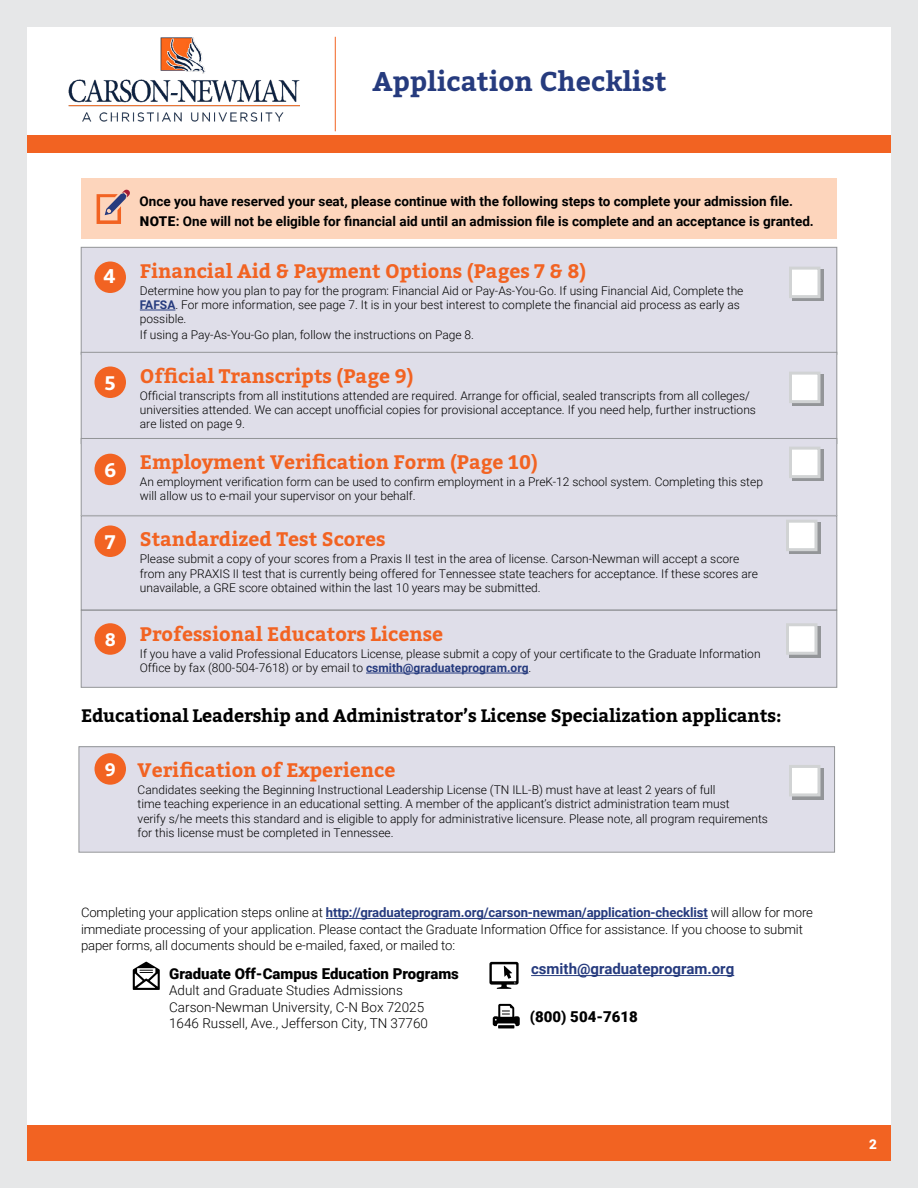
<style>
.page{position:relative;width:918px;height:1188px;background:#fff}
.page>*{position:absolute;margin:0;border:0;box-sizing:border-box;transform-origin:0 0}
.t1{font:700 27px "Bitter";color:#263b7e}
.t2{font:700 19.5px "Bitter";color:#f26322}
.t3{font:700 19.5px "Bitter";color:#fff}
.t4{font:700 18px "Bitter";letter-spacing:-.01em;color:#000}
.t5{font:700 18px "Bitter";color:#fff}
.t6{font:900 15px "Roboto";color:#000}
.t7{font:700 15px "Roboto";color:#263b7e}
.t8{font:700 13.5px/19.5px "Roboto";color:#000}
.t9{font:300 13.5px/16.5px "Roboto";color:#000}
.t10{font:900 13.5px "Roboto";color:#fff}
.t11{font:300 13.2px/16.5px "Roboto";letter-spacing:-.01em;color:#000}
.t12{font:300 12px/14.2px "Roboto";color:#000}
.s1{font-weight:900}
.s2{font-weight:700;color:#263b7e}
</style>
<div class="page">
<div style="left:27px;top:1125px;width:864px;height:36px;background:#f26322"></div>
<div style="left:0;top:0;width:918px;height:1188px;border:27px solid #e6e7e8"></div>
<div style="left:27px;top:135px;width:864px;height:18px;background:#f26322"></div>
<hr style="left:335px;top:37px;width:1px;height:94px;background:#f26322">
<img style="left:68px;top:37px;width:231px;height:85px">
<hr style="left:326px;top:918px;width:382px;height:1px;background:#263b7e">
<svg style="left:133px;top:962px;width:27px;height:28px"></svg>
<svg style="left:493px;top:1004px;width:27px;height:24px"></svg>
<hr style="left:531px;top:975px;width:203px;height:1px;background:#263b7e">
<svg style="left:489px;top:962px;width:30px;height:27px"></svg>
<div style="left:81px;top:178px;width:756px;height:61px;background:#fdd5bc"></div>
<svg style="left:97px;top:189px;width:33px;height:35px"></svg>
<div style="left:81px;top:247px;width:756px;height:107px;background:#dfdee9"></div>
<hr style="left:140px;top:310px;width:35px;height:1px;background:#263b7e">
<div style="left:81px;top:247px;width:756px;height:107px;border:1px solid #939598"></div>
<div style="left:94px;top:262px;width:32px;height:31px;background:#f26322;border-radius:50%"></div>
<svg style="left:792px;top:270px;width:32px;height:31px"></svg>
<div style="left:789px;top:267px;width:31px;height:31px;background:#fff;border:3px solid #d1d3d4"></div>
<div style="left:81px;top:352px;width:756px;height:92px;background:#dfdee9"></div>
<div style="left:81px;top:352px;width:756px;height:92px;border:1px solid #939598"></div>
<div style="left:94px;top:367px;width:32px;height:31px;background:#f26322;border-radius:50%"></div>
<svg style="left:792px;top:375px;width:32px;height:31px"></svg>
<div style="left:789px;top:372px;width:31px;height:31px;background:#fff;border:3px solid #d1d3d4"></div>
<div style="left:81px;top:438px;width:756px;height:77px;background:#dfdee9"></div>
<div style="left:81px;top:438px;width:756px;height:78px;border:1px solid #939598"></div>
<div style="left:94px;top:454px;width:32px;height:31px;background:#f26322;border-radius:50%"></div>
<svg style="left:792px;top:450px;width:32px;height:31px"></svg>
<div style="left:789px;top:447px;width:31px;height:31px;background:#fff;border:3px solid #d1d3d4"></div>
<div style="left:81px;top:516px;width:756px;height:94px;background:#dfdee9"></div>
<div style="left:81px;top:516px;width:756px;height:94px;border:1px solid #939598"></div>
<div style="left:94px;top:525px;width:32px;height:32px;background:#f26322;border-radius:50%"></div>
<div style="left:81px;top:610px;width:756px;height:77px;background:#dfdee9"></div>
<hr style="left:366px;top:673px;width:163px;height:1px;background:#263b7e">
<div style="left:81px;top:610px;width:756px;height:78px;border:1px solid #939598"></div>
<div style="left:94px;top:623px;width:32px;height:32px;background:#f26322;border-radius:50%"></div>
<div style="left:789px;top:626px;width:31px;height:32px;background:#939598"></div>
<div style="left:786px;top:623px;width:32px;height:32px;background:#fff;border:3px solid #d1d3d4"></div>
<div style="left:79px;top:747px;width:756px;height:105px;background:#dfdee9"></div>
<div style="left:79px;top:747px;width:756px;height:105px;border:1px solid #939598"></div>
<div style="left:94px;top:753px;width:32px;height:32px;background:#f26322;border-radius:50%"></div>
<svg style="left:792px;top:768px;width:32px;height:31px"></svg>
<div style="left:789px;top:765px;width:31px;height:31px;background:#fff;border:3px solid #d1d3d4"></div>
<div style="left:789px;top:523px;width:31px;height:31px;background:#939598"></div>
<div style="left:786px;top:520px;width:32px;height:31px;background:#fff;border:3px solid #d1d3d4"></div>
<h1 class="t1" style="left:373px;top:64px;width:296px">Application Checklist</h1>
<h2 class="t3" style="left:103px;top:264px;width:14px">4</h2>
<h2 class="t3" style="left:105px;top:370px;width:12px">5</h2>
<h2 class="t3" style="left:104px;top:457px;width:14px">6</h2>
<h2 class="t3" style="left:105px;top:529px;width:12px">7</h2>
<h3 class="t5" style="left:105px;top:628px;width:13px">8</h3>
<p class="t8" style="left:140px;top:191px;width:676px">Once you have reserved your seat, please continue with the following steps to complete your admission file.<br><span class="s1">NOTE</span>: One will not be eligible for financial aid until an admission file is complete and an acceptance is granted.</p>
<h2 class="t2" style="left:140px;top:258px;width:448px">Financial Aid &amp; Payment Options (Pages 7 &amp; 8)</h2>
<p class="t12" style="left:140px;top:283px;width:605px">Determine how you plan to pay for the program: Financial Aid or Pay-As-You-Go. If using Financial Aid, Complete the<br><span class="s2">FAFSA</span>. For more information, see page 7. It is in your best interest to complete the financial aid process as early as possible.</p>
<p class="t12" style="left:140px;top:327px;width:336px">If using a Pay-As-You-Go plan, follow the instructions on Page 8.</p>
<h2 class="t2" style="left:140px;top:363px;width:275px">Official Transcripts (Page 9)</h2>
<p class="t12" style="left:140px;top:388px;width:618px">Official transcripts from all institutions attended are required. Arrange for official, sealed transcripts from all colleges/ universities attended. We can accept unofficial copies for provisional acceptance. If you need help, further instructions are listed on page 9.</p>
<h2 class="t2" style="left:140px;top:449px;width:400px">Employment Verification Form (Page 10)</h2>
<p class="t12" style="left:140px;top:474px;width:625px">An employment verification form can be used to confirm employment in a PreK-12 school system. Completing this step will allow us to e-mail your supervisor on your behalf.</p>
<h2 class="t2" style="left:140px;top:527px;width:247px">Standardized Test Scores</h2>
<p class="t12" style="left:140px;top:552px;width:620px">Please submit a copy of your scores from a Praxis II test in the area of license. Carson-Newman will accept a score from any PRAXIS II test that is currently being offered for Tennessee state teachers for acceptance. If these scores are unavailable, a GRE score obtained within the last 10 years may be submitted.</p>
<h2 class="t2" style="left:140px;top:621px;width:305px">Professional Educators License</h2>
<p class="t12" style="left:140px;top:646px;width:622px">If you have a valid Professional Educators License, please submit a copy of your certificate to the Graduate Information<br>Office by fax (800-504-7618) or by email to <span class="s2">csmith@graduateprogram.org</span>.</p>
<h3 class="t4" style="left:81px;top:704px;width:702px">Educational Leadership and Administrator’s License Specialization applicants:</h3>
<h3 class="t5" style="left:105px;top:758px;width:13px">9</h3>
<h2 class="t2" style="left:138px;top:757px;width:259px">Verification of Experience</h2>
<p class="t12" style="left:138px;top:782px;width:632px">Candidates seeking the Beginning Instructional Leadership License (TN ILL-B) must have at least 2 years of full<br>time teaching experience in an educational setting. A member of the applicant’s district administration team must<br>verify s/he meets this standard and is eligible to apply for administrative licensure. Please note, all program requirements for this license must be completed in Tennessee.</p>
<p class="t11" style="left:81px;top:904px;width:734px">Completing your application steps online at <span class="s2">http://graduateprogram.org/carson-newman/application-checklist</span> will allow for more immediate processing of your application. Please contact the Graduate Information Office for assistance. If you choose to submit paper forms, all documents should be e-mailed, faxed, or mailed to:</p>
<p class="t6" style="left:169px;top:963px;width:291px">Graduate Off-Campus Education Programs</p>
<p class="t9" style="left:169px;top:982px;width:260px">Adult and Graduate Studies Admissions<br>Carson-Newman University, C-N Box 72025<br>1646 Russell, Ave., Jefferson City, TN 37760</p>
<p class="t7" style="left:531px;top:959px;width:205px">csmith@graduateprogram.org</p>
<p class="t6" style="left:530px;top:1006px;width:109px">(800) 504-7618</p>
<p class="t10" style="left:869px;top:1134px;width:9px">2</p>
</div>
